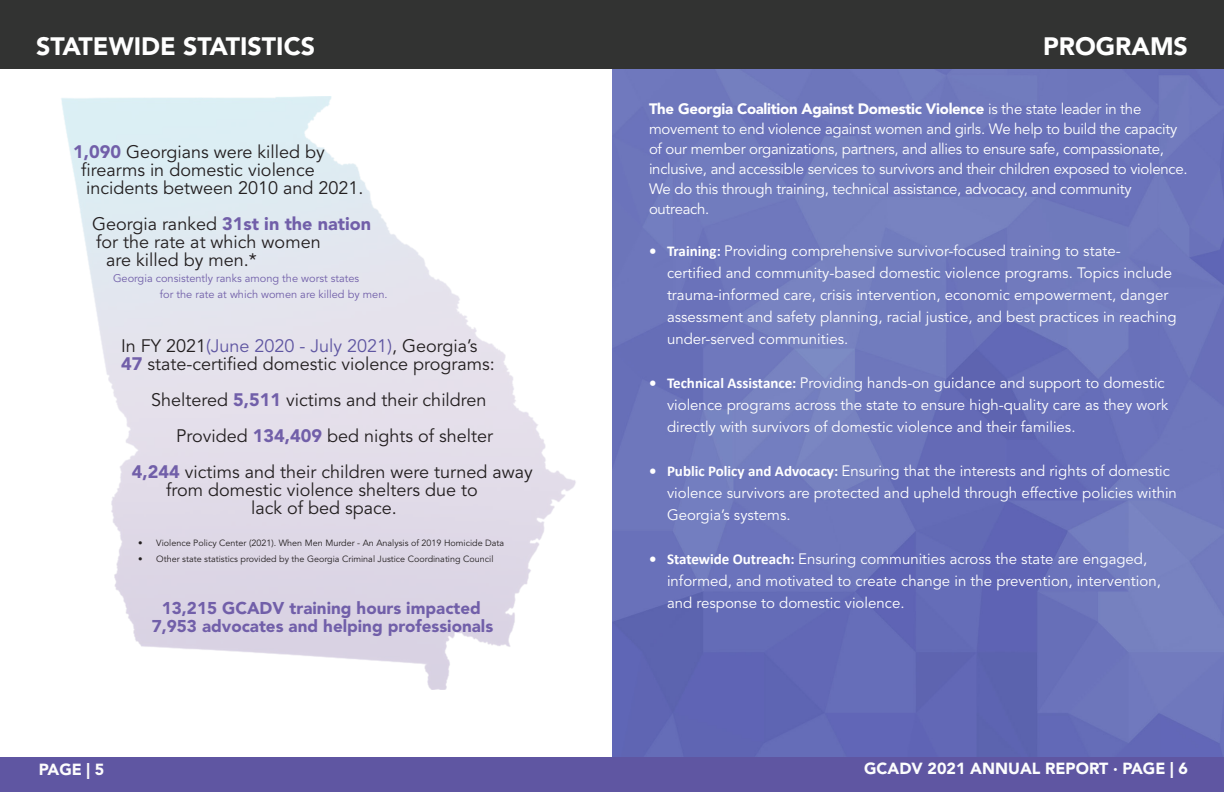
<style>
.page{position:relative;width:1224px;height:792px;background:#fff}
.page>*{position:absolute;margin:0;border:0;box-sizing:border-box;transform-origin:0 0}
.t1{font:900 25px "Avenir LT Std";color:#fff}
.Avenir_Body_15{font:18px/18px "Avenir LT Std";color:#231f20}
.Avenir_Body_15-2{font:900 18px "Avenir LT Std";color:#715fa9}
.Avenir_Body_15-3{font:900 17px "Avenir LT Std";color:#715fa9}
.t2{font:900 16px "Avenir LT Std";color:#fcfdfd}
.t3{font:900 16px "Avenir LT Std";color:#fcfcfc}
.Avenir_Body_15-4{font:15px/22px "Avenir LT Std";color:#fff}
.Avenir_Body_15-5{font:15px/20px "Avenir LT Std";letter-spacing:-.02em;color:#fff}
.Baby_Body_13{font:11px/16px "Avenir LT Std";color:#715fa9}
.t4{font:9px "Avenir LT Std";color:#231f20}
.s1{font-weight:900;color:#715fa9}
.s2{font-weight:400;color:#231f20}
.s3{color:#5f56a2}
.s4{font-weight:900}
.s5{font-family:"Calibri";font-weight:700}
</style>
<div class="page">
<img style="left:612px;top:68px;width:611px;height:689px">
<div style="left:0;top:0;width:1224px;height:68px;background:#323332"></div>
<div style="left:0;top:757px;width:1224px;height:35px;background:#5f56a2"></div>
<p class="t1" style="left:36px;top:31px;width:281px">STATEWIDE STATISTICS</p>
<p class="t1" style="left:1043px;top:31px;width:146px">PROGRAMS</p>
<p class="Avenir_Body_15" style="left:81px;top:143px;width:284px;text-indent:-8px"><span class="s1">1,090</span> Georgians were killed by firearms in domestic violence incidents between 2010 and 2021.</p>
<p class="Avenir_Body_15-2" style="left:92px;top:212px;width:281px"><span class="s2">Georgia ranked</span> 31st in the nation</p>
<p class="Avenir_Body_15" style="left:96px;top:233px;width:226px">for the rate at which women</p>
<p class="Avenir_Body_15" style="left:106px;top:251px;width:152px">are killed by men.*</p>
<p class="Baby_Body_13" style="left:160px;top:270px;width:229px;text-indent:-47px">Georgia consistently ranks among the worst states<br>for the rate at which women are killed by men.</p>
<p class="Avenir_Body_15" style="left:121px;top:337px;width:375px">In FY 2021<span class="s3">(June 2020 - July 2021)</span>, Georgia’s<br><span class="s1">47</span> state-certified domestic violence programs:</p>
<p class="Avenir_Body_15" style="left:151px;top:391px;width:337px">Sheltered <span class="s1">5,511</span> victims and their children</p>
<p class="Avenir_Body_15" style="left:176px;top:427px;width:318px">Provided <span class="s1">134,409</span> bed nights of shelter</p>
<p class="Avenir_Body_15" style="left:132px;top:463px;width:402px"><span class="s1">4,244</span> victims and their children were turned away</p>
<p class="Avenir_Body_15" style="left:166px;top:481px;width:313px">from domestic violence shelters due to</p>
<p class="Avenir_Body_15" style="left:251px;top:499px;width:147px">lack of bed space.</p>
<p class="t4" style="left:138px;top:538px;width:367px">• Violence Policy Center (2021). When Men Murder - An Analysis of 2019 Homicide Data</p>
<p class="t4" style="left:138px;top:554px;width:357px">• Other state statistics provided by the Georgia Criminal Justice Coordinating Council</p>
<p class="Avenir_Body_15-3" style="left:162px;top:597px;width:321px">13,215 GCADV training hours impacted</p>
<p class="Avenir_Body_15-3" style="left:152px;top:615px;width:343px">7,953 advocates and helping professionals</p>
<p class="Avenir_Body_15-5" style="left:649px;top:99px;width:540px"><span class="s4">The Georgia Coalition Against Domestic Violence</span> is the state leader in the movement to end violence against women and girls. We help to build the capacity of our member organizations, partners, and allies to ensure safe, compassionate, inclusive, and accessible services to survivors and their children exposed to violence.<br>We do this through training, technical assistance, advocacy, and community outreach.</p>
<p class="Avenir_Body_15-4" style="left:667px;top:240px;width:511px;text-indent:-18px"><span class="s5">• Training:</span> Providing comprehensive survivor-focused training to state&shy;certified and community-based domestic violence programs. Topics include trauma-informed care, crisis intervention, economic empowerment, danger assessment and safety planning, racial justice, and best practices in reaching under-served communities.</p>
<p class="Avenir_Body_15-4" style="left:667px;top:372px;width:503px;text-indent:-18px"><span class="s5">• Technical Assistance:</span> Providing hands-on guidance and support to domestic violence programs across the state to ensure high-quality care as they work directly with survivors of domestic violence and their families.</p>
<p class="Avenir_Body_15-4" style="left:667px;top:460px;width:511px;text-indent:-18px"><span class="s5">• Public Policy and Advocacy:</span> Ensuring that the interests and rights of domestic violence survivors are protected and upheld through effective policies within<br>Georgia’s systems.</p>
<p class="Avenir_Body_15-4" style="left:667px;top:548px;width:495px;text-indent:-18px"><span class="s5">• Statewide Outreach:</span> Ensuring communities across the state are engaged, informed, and motivated to create change in the prevention, intervention, and response to domestic violence.</p>
<p class="t3" style="left:39px;top:760px;width:67px">PAGE | 5</p>
<p class="t2" style="left:864px;top:759px;width:325px">GCADV 2021 ANNUAL REPORT · PAGE | 6</p>
</div>
